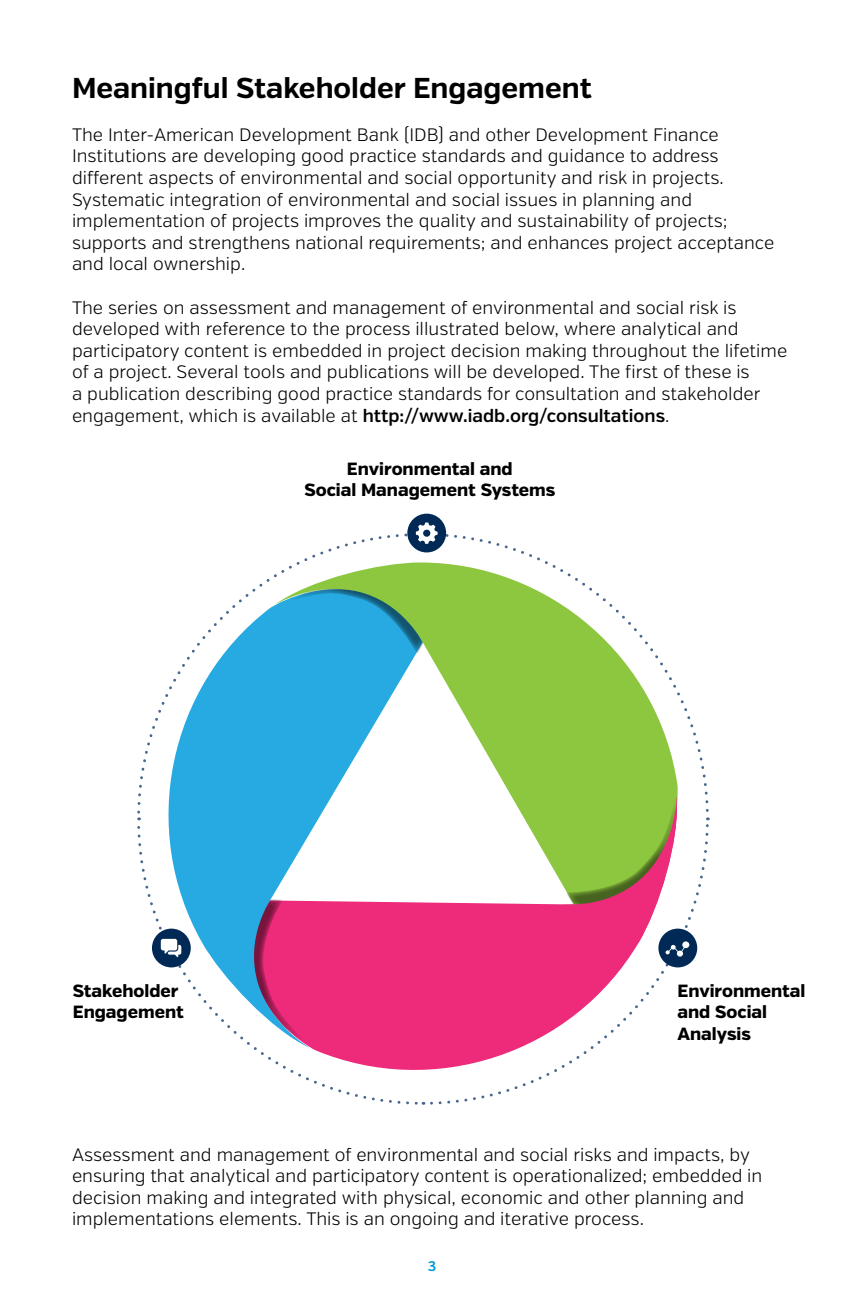
<style>
.page{position:relative;width:864px;height:1296px;background:#fff}
.page>*{position:absolute;margin:0;border:0;box-sizing:border-box;transform-origin:0 0}
.t1{font:700 28.8px "Verb";color:#000}
.t2{font:300 18px/21.6px "Verb";color:#000}
.t3{font:800 17.6px/21.2px "Verb";color:#000}
.t4{font:600 14px "Verb";color:#0097dc}
.s1{font-weight:600}
</style>
<div class="page">
<svg style="left:274px;top:562px;width:290px;height:344px"></svg>
<svg style="left:429px;top:820px;width:280px;height:285px"></svg>
<svg style="left:424px;top:532px;width:285px;height:281px"></svg>
<svg style="left:137px;top:533px;width:280px;height:285px"></svg>
<svg style="left:137px;top:824px;width:285px;height:281px"></svg>
<div style="left:407px;top:514px;width:39px;height:38px;background:#002a55;border-radius:50%"></div>
<div style="left:658px;top:929px;width:39px;height:38px;background:#002a55;border-radius:50%"></div>
<div style="left:152px;top:929px;width:39px;height:38px;background:#002a55;border-radius:50%"></div>
<svg style="left:416px;top:522px;width:22px;height:22px"></svg>
<svg style="left:161px;top:939px;width:20px;height:18px"></svg>
<svg style="left:564px;top:787px;width:125px;height:170px"></svg>
<h1 class="t1" style="left:72px;top:70px;width:521px">Meaningful Stakeholder Engagement</h1>
<p class="t2" style="left:72px;top:124px;width:704px">The Inter-American Development Bank (IDB) and other Development Finance Institutions are developing good practice standards and guidance to address different aspects of environmental and social opportunity and risk in projects.<br>Systematic integration of environmental and social issues in planning and implementation of projects improves the quality and sustainability of projects; supports and strengthens national requirements; and enhances project acceptance and local ownership.</p>
<p class="t2" style="left:72px;top:297px;width:717px">The series on assessment and management of environmental and social risk is developed with reference to the process illustrated below, where analytical and participatory content is embedded in project decision making throughout the lifetime of a project. Several tools and publications will be developed. The first of these is<br>a publication describing good practice standards for consultation and stakeholder engagement, which is available at <span class="s1">http://www.iadb.org/consultations</span>.</p>
<p class="t3" style="left:304px;top:458px;width:253px;text-align:center">Environmental and<br>Social Management Systems</p>
<p class="t3" style="left:73px;top:981px;width:113px">Stakeholder<br>Engagement</p>
<p class="t3" style="left:677px;top:981px;width:130px">Environmental and Social<br>Analysis</p>
<p class="t2" style="left:72px;top:1144px;width:692px">Assessment and management of environmental and social risks and impacts, by ensuring that analytical and participatory content is operationalized; embedded in decision making and integrated with physical, economic and other planning and implementations elements. This is an ongoing and iterative process.</p>
<p class="t4" style="left:428px;top:1258px;width:10px">3</p>
</div>
